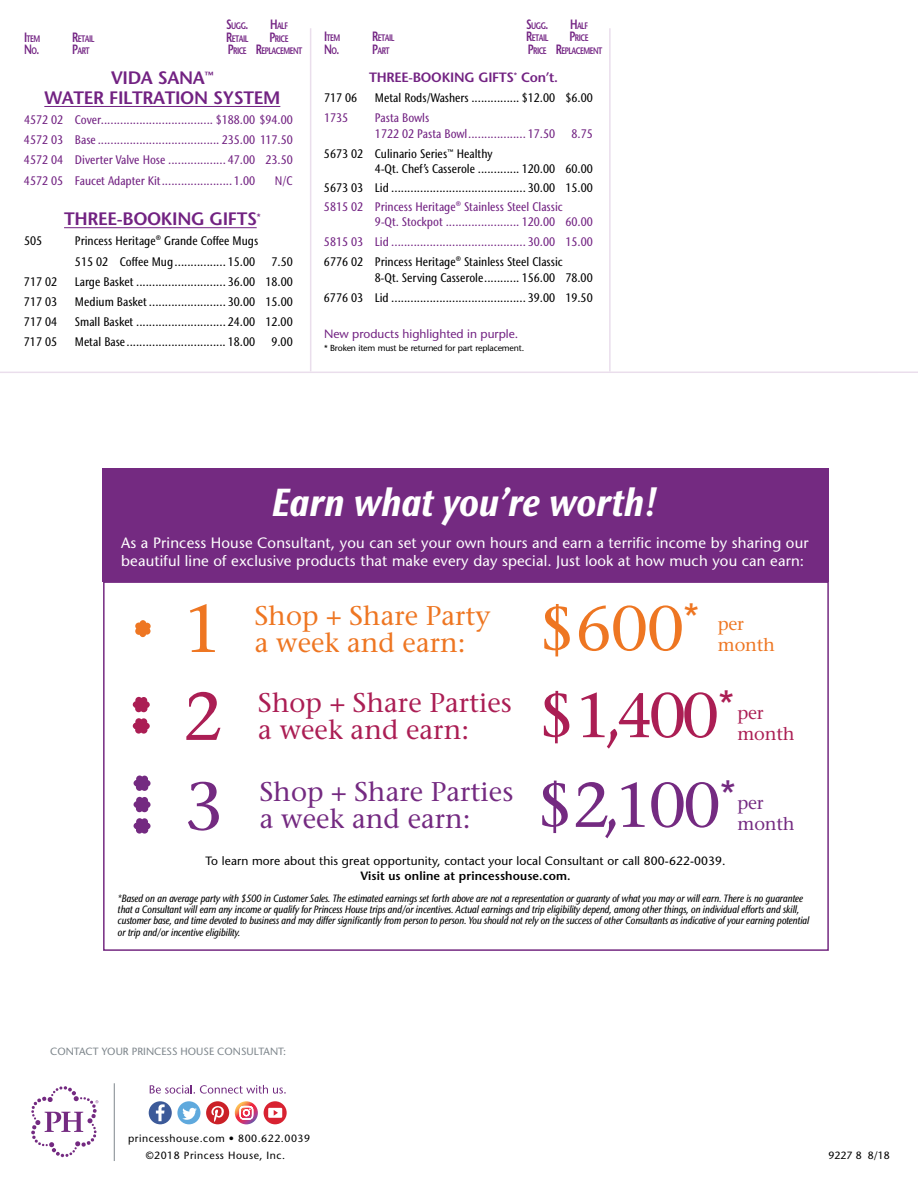
<style>
.page{position:relative;width:918px;height:1188px;background:#fff}
.page>*{position:absolute;margin:0;border:0;box-sizing:border-box;transform-origin:0 0}
.t1{font:67.5px "Stone Serif";color:#ee7622}
.t2{font:67.5px "Stone Serif";color:#ab1e54}
.t3{font:67.5px "Stone Serif";color:#742a81}
.t4{font:63px "Stone Serif";color:#ab1e54}
.t5{font:63px "Stone Serif";color:#742a81}
.t6{font:63px "Stone Serif";color:#ee7622}
.t7{font:italic 700 condensed 39px "Stone Sans IIITC Std";color:#fff}
.t8{font:27px/27px "Stone Serif";color:#ab1e54}
.t9{font:27px/27px "Stone Serif";color:#742a81}
.t10{font:27px/27px "Stone Serif";color:#ee7622}
.t11{font:600 18px/20.4px "Stone Sans";letter-spacing:-.02em;color:#722282;text-align:center}
.t12{font:18px/21px "Stone Serif";letter-spacing:-.01em;color:#ee7622}
.t13{font:18px/21px "Stone Serif";letter-spacing:-.01em;color:#ab1e54}
.t14{font:18px/21px "Stone Serif";letter-spacing:-.01em;color:#742a81}
.t15{font:15px/18px "Stone Sans";letter-spacing:.01em;color:#fff}
.t16{font:600 13.5px "Stone Sans";letter-spacing:-.02em;color:#722282}
.t17{font:600 13.5px "Stone Sans";color:#722282;scale:.75 1}
.t18{font:500 condensed 12.3px/15.3px "Stone Sans IIITC Std";color:#000}
.t19{font:500 condensed 12.3px/20.1px "Stone Sans IIITC Std";color:#722282}
.t20{font:12px "Stone Sans";letter-spacing:.01em;color:#000}
.t21{font:600 12px "Stone Sans";letter-spacing:.01em;color:#000}
.t22{font:12px "Stone Sans";color:#722282}
.t23{font:italic 500 condensed 10.5px/11.2px "Stone Sans IIITC Std";letter-spacing:-.01em;color:#000}
.t24{font:500 10.5px "Stone Sans Std";letter-spacing:.05em;color:#000}
.t25{font:500 10.5px "Stone Sans Std";color:#7e868c}
.t26{font:600 9.45px "Stone Sans";letter-spacing:-.07em;color:#722282;scale:.75 1}
.t27{font:8.7px "Stone Sans";letter-spacing:-.02em;color:#000}
.s1{font-size:13.5px}
.s2{font-size:9.45px}
</style>
<div class="page">
<svg style="left:31px;top:1086px;width:67px;height:71px"></svg>
<svg style="left:235px;top:1101px;width:23px;height:23px"></svg>
<svg style="left:264px;top:1101px;width:23px;height:23px"></svg>
<div style="left:268px;top:1108px;width:14px;height:10px;background:#fff"></div>
<svg style="left:150px;top:1085px;width:136px;height:9px"></svg>
<svg style="left:206px;top:1101px;width:23px;height:23px"></svg>
<svg style="left:149px;top:1101px;width:51px;height:23px"></svg>
<svg style="left:274px;top:1110px;width:4px;height:6px"></svg>
<hr style="left:114px;top:1083px;width:1px;height:78px;background:#7e868c">
<div style="left:103px;top:581px;width:726px;height:370px;border:2px solid #742a81"></div>
<div style="left:102px;top:469px;width:727px;height:113px;background:#742a81"></div>
<svg style="left:135px;top:620px;width:16px;height:17px"></svg>
<svg style="left:133px;top:718px;width:17px;height:16px"></svg>
<svg style="left:133px;top:697px;width:17px;height:15px"></svg>
<svg style="left:134px;top:818px;width:17px;height:16px"></svg>
<svg style="left:134px;top:797px;width:17px;height:15px"></svg>
<svg style="left:134px;top:775px;width:17px;height:16px"></svg>
<hr style="left:44px;top:106px;width:236px;height:1px;background:#722282">
<hr style="left:64px;top:227px;width:193px;height:1px;background:#722282">
<hr style="left:609px;top:28px;width:2px;height:344px;background:#eadeec">
<hr style="left:310px;top:28px;width:1px;height:343px;background:#eadeec">
<hr style="left:0;top:372px;width:918px;height:1px;background:#eadeec">
<p class="t26" style="left:226px;top:20px;width:31px"><span class="s1">S</span>UGG<span class="s1">.</span></p>
<p class="t26" style="left:270px;top:20px;width:25px"><span class="s1">H</span>ALF</p>
<p class="t26" style="left:24px;top:32px;width:23px"><span class="s1">I</span>TEM</p>
<p class="t26" style="left:72px;top:32px;width:31px"><span class="s1">R</span>ETAIL</p>
<p class="t26" style="left:226px;top:32px;width:31px"><span class="s1">R</span>ETAIL</p>
<p class="t26" style="left:269px;top:32px;width:27px"><span class="s1">P</span>RICE</p>
<p class="t17" style="left:24px;top:41px;width:22px">N<span class="s2">O</span>.</p>
<p class="t26" style="left:72px;top:45px;width:25px"><span class="s1">P</span>ART</p>
<p class="t26" style="left:228px;top:45px;width:101px"><span class="s1">P</span>RICE <span class="s1">R</span>EPLACEMENT</p>
<h3 class="t11" style="left:44px;top:67px;width:238px">VIDA SANA<sup>™<br></sup>WATER FILTRATION SYSTEM</h3>
<p class="t19" style="left:24px;top:110px;width:270px;text-align:justify">4572 02 Cover................................... $188.00 $94.00<br>4572 03 Base ...................................... 235.00 117.50<br>4572 04 Diverter Valve Hose .................. 47.00 23.50<br>4572 05 Faucet Adapter Kit...................... 1.00</p>
<p class="t19" style="left:275px;top:170px;width:19px">N/C</p>
<h3 class="t11" style="left:64px;top:209px;width:198px">THREE-BOOKING GIFTS<sup>*</sup></h3>
<p class="t18" style="left:24px;top:233px;width:20px">505</p>
<p class="t18" style="left:75px;top:231px;width:185px;line-height:20px">Princess Heritage® Grande Coffee Mugs<br>515 02 Coffee Mug................ 15.00</p>
<p class="t18" style="left:271px;top:253px;width:23px">7.50</p>
<p class="t18" style="left:24px;top:273px;width:35px">717 02</p>
<p class="t18" style="left:75px;top:273px;width:219px">Large Basket ............................ 36.00 18.00</p>
<p class="t18" style="left:24px;top:294px;width:35px">717 03</p>
<p class="t18" style="left:75px;top:294px;width:219px">Medium Basket ........................ 30.00 15.00</p>
<p class="t18" style="left:24px;top:314px;width:35px">717 04</p>
<p class="t18" style="left:75px;top:314px;width:219px">Small Basket ............................ 24.00 12.00</p>
<p class="t18" style="left:24px;top:334px;width:35px">717 05</p>
<p class="t18" style="left:75px;top:334px;width:182px">Metal Base............................... 18.00</p>
<p class="t18" style="left:271px;top:334px;width:23px">9.00</p>
<p class="t26" style="left:526px;top:20px;width:31px"><span class="s1">S</span>UGG<span class="s1">.</span></p>
<p class="t26" style="left:570px;top:20px;width:25px"><span class="s1">H</span>ALF</p>
<p class="t26" style="left:324px;top:32px;width:23px"><span class="s1">I</span>TEM</p>
<p class="t26" style="left:372px;top:32px;width:31px"><span class="s1">R</span>ETAIL</p>
<p class="t26" style="left:526px;top:32px;width:31px"><span class="s1">R</span>ETAIL</p>
<p class="t26" style="left:569px;top:32px;width:27px"><span class="s1">P</span>RICE</p>
<p class="t17" style="left:324px;top:41px;width:22px">N<span class="s2">O</span>.</p>
<p class="t26" style="left:372px;top:45px;width:25px"><span class="s1">P</span>ART</p>
<p class="t26" style="left:528px;top:45px;width:101px"><span class="s1">P</span>RICE <span class="s1">R</span>EPLACEMENT</p>
<p class="t16" style="left:369px;top:69px;width:191px">THREE-BOOKING GIFTS<sup>*</sup> Con’t.</p>
<p class="t18" style="left:324px;top:90px;width:35px">717 06</p>
<p class="t18" style="left:375px;top:90px;width:219px">Metal Rods/Washers ............... $12.00 $6.00</p>
<p class="t19" style="left:324px;top:108px;width:26px">1735</p>
<p class="t19" style="left:375px;top:110px;width:182px;line-height:15.3px">Pasta Bowls<br>1722 02 Pasta Bowl.................. 17.50</p>
<p class="t19" style="left:571px;top:123px;width:23px">8.75</p>
<p class="t18" style="left:375px;top:146px;width:219px;text-indent:-51px">5673 02 Culinario Series™ Healthy<br>4-Qt. Chef’s Casserole ............. 120.00 60.00</p>
<p class="t18" style="left:324px;top:180px;width:270px">5673 03 Lid .......................................... 30.00 15.00</p>
<p class="t19" style="left:375px;top:199px;width:219px;line-height:15.3px;text-indent:-51px">5815 02 Princess Heritage® Stainless Steel Classic<br>9-Qt. Stockpot ....................... 120.00 60.00</p>
<p class="t19" style="left:324px;top:232px;width:270px">5815 03 Lid .......................................... 30.00 15.00</p>
<p class="t18" style="left:375px;top:254px;width:219px;text-indent:-51px">6776 02 Princess Heritage® Stainless Steel Classic<br>8-Qt. Serving Casserole........... 156.00 78.00</p>
<p class="t18" style="left:324px;top:290px;width:270px">6776 03 Lid .......................................... 39.00 19.50</p>
<p class="t22" style="left:324px;top:326px;width:196px">New products highlighted in purple.</p>
<p class="t27" style="left:324px;top:342px;width:202px">* Broken item must be returned for part replacement.</p>
<h3 class="t7" style="left:272px;top:477px;width:387px">Earn what you’re worth!</h3>
<p class="t15" style="left:121px;top:534px;width:689px">As a Princess House Consultant, you can set your own hours and earn a terrific income by sharing our beautiful line of exclusive products that make every day special. Just look at how much you can earn:</p>
<h1 class="t1" style="left:183px;top:587px;width:40px">1</h1>
<h3 class="t10" style="left:255px;top:602px;width:237px">Shop + Share Party a week and earn:</h3>
<h2 class="t6" style="left:539px;top:590px;width:162px">$600<sup>*</sup></h2>
<h1 class="t2" style="left:183px;top:675px;width:40px">2</h1>
<h3 class="t8" style="left:258px;top:689px;width:255px">Shop + Share Parties a week and earn:</h3>
<h2 class="t4" style="left:539px;top:677px;width:197px">$1,400<sup>*</sup></h2>
<h1 class="t3" style="left:185px;top:765px;width:30px">3</h1>
<h3 class="t9" style="left:260px;top:778px;width:255px">Shop + Share Parties a week and earn:</h3>
<h2 class="t5" style="left:537px;top:766px;width:200px">$2,100<sup>*</sup></h2>
<h3 class="t12" style="left:718px;top:613px;width:59px">per month</h3>
<h3 class="t13" style="left:737px;top:702px;width:59px">per month</h3>
<h3 class="t14" style="left:738px;top:792px;width:59px">per month</h3>
<p class="t20" style="left:205px;top:853px;width:522px">To learn more about this great opportunity, contact your local Consultant or call 800-622-0039.</p>
<p class="t21" style="left:360px;top:868px;width:212px">Visit us online at princesshouse.com.</p>
<p class="t23" style="left:118px;top:892px;width:693px">*Based on an average party with $500 in Customer Sales. The estimated earnings set forth above are not a representation or guaranty of what you may or will earn. There is no guarantee that a Consultant will earn any income or qualify for Princess House trips and/or incentives. Actual earnings and trip eligibility depend, among other things, on individual efforts and skill, customer base, and time devoted to business and may differ significantly from person to person. You should not rely on the success of other Consultants as indicative of your earning potential or trip and/or incentive eligibility.</p>
<p class="t25" style="left:50px;top:1045px;width:238px">CONTACT YOUR PRINCESS HOUSE CONSULTANT:</p>
<p class="t24" style="left:128px;top:1133px;width:183px">princesshouse.com • 800.622.0039</p>
<p class="t24" style="left:146px;top:1149px;width:141px">©2018 Princess House, Inc.</p>
<p class="t24" style="left:829px;top:1149px;width:63px">9227 8 8/18</p>
</div>
